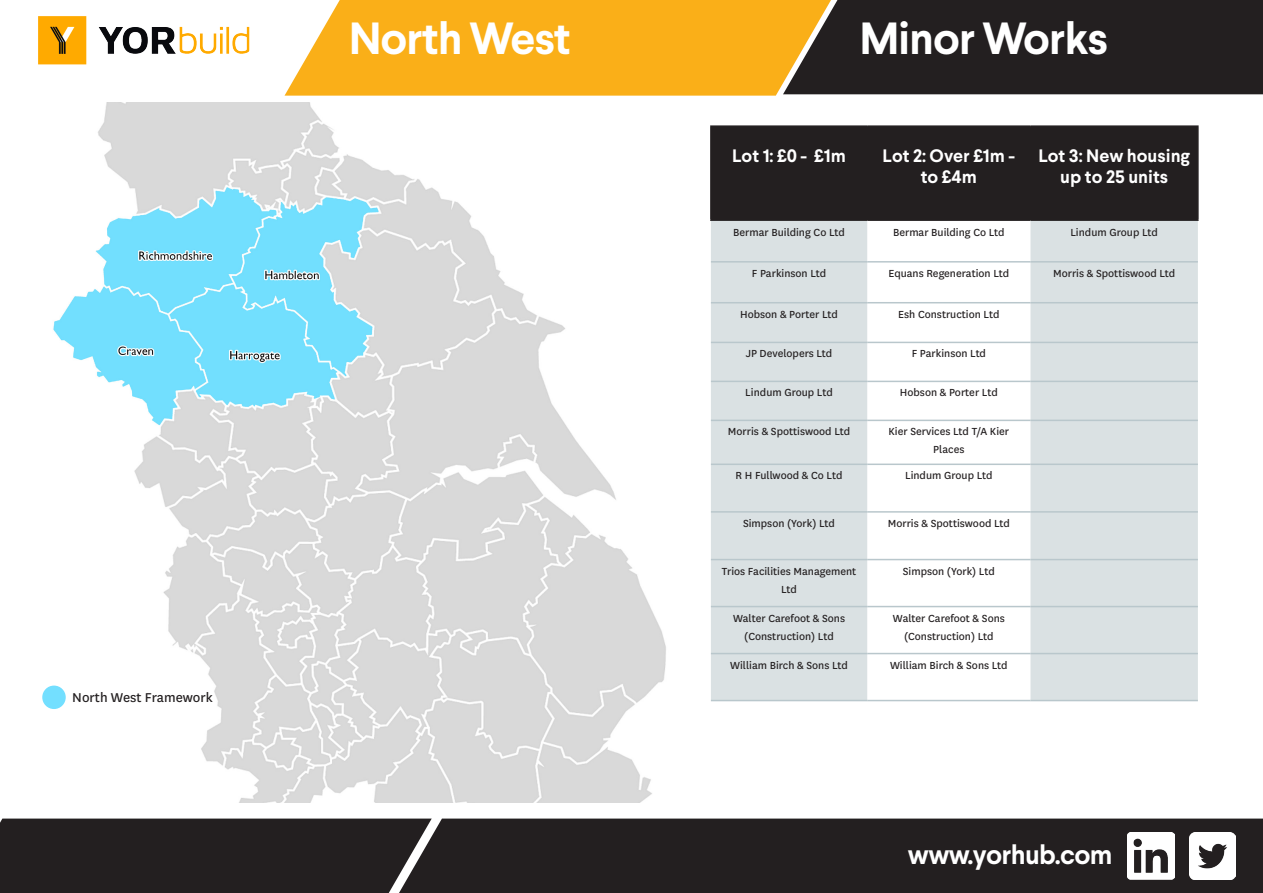
<style>
.page{position:relative;width:1263px;height:893px;background:#fff}
.page>*{position:absolute;margin:0;border:0;box-sizing:border-box;transform-origin:0 0}
.H1_Title___Black{font:700 45px "Larsseit";letter-spacing:-.025em;color:#fff}
.H1_Title___Black-2{font:700 27px "Larsseit";letter-spacing:-.025em;color:#fff}
.Subtitle___Black{font:700 18px/21px "Larsseit";color:#fff;text-align:center}
.t1{font:15px "National";color:#231f20}
.t2{font:12px/18px "National";color:#231f20;text-align:center}
</style>
<div class="page">
<img style="left:42px;top:102px;width:624px;height:701px">
<div style="left:0;top:819px;width:399px;height:74px;background:#231f20"></div>
<div style="left:399px;top:819px;width:864px;height:74px;background:#231f20"></div>
<img style="left:1189px;top:832px;width:46px;height:47px">
<img style="left:1128px;top:832px;width:46px;height:47px">
<div style="left:712px;top:127px;width:485px;height:92px;background:#231f20"></div>
<svg style="left:711px;top:221px;width:487px;height:479px;fill:#dae1e3"></svg>
<hr style="left:710px;top:125px;width:157px;height:2px;background:#231f20">
<hr style="left:710px;top:127px;width:2px;height:92px;background:#231f20">
<hr style="left:867px;top:125px;width:163px;height:2px;background:#231f20">
<hr style="left:866px;top:127px;width:2px;height:92px;background:#231f20">
<hr style="left:1030px;top:125px;width:168px;height:2px;background:#231f20">
<hr style="left:1030px;top:127px;width:1px;height:92px;background:#231f20">
<hr style="left:1197px;top:127px;width:1px;height:92px;background:#231f20">
<hr style="left:710px;top:219px;width:157px;height:2px;background:#231f20">
<hr style="left:867px;top:219px;width:163px;height:2px;background:#231f20">
<hr style="left:1030px;top:219px;width:168px;height:2px;background:#231f20">
<hr style="left:711px;top:261px;width:156px;height:2px;background:#b9c7cc">
<hr style="left:867px;top:261px;width:163px;height:2px;background:#b9c7cc">
<hr style="left:1030px;top:261px;width:168px;height:2px;background:#b9c7cc">
<hr style="left:711px;top:302px;width:156px;height:1px;background:#b9c7cc">
<hr style="left:867px;top:302px;width:163px;height:1px;background:#b9c7cc">
<hr style="left:1030px;top:302px;width:168px;height:1px;background:#b9c7cc">
<hr style="left:711px;top:342px;width:156px;height:1px;background:#b9c7cc">
<hr style="left:867px;top:342px;width:163px;height:1px;background:#b9c7cc">
<hr style="left:1030px;top:342px;width:168px;height:1px;background:#b9c7cc">
<hr style="left:711px;top:381px;width:156px;height:1px;background:#b9c7cc">
<hr style="left:867px;top:381px;width:163px;height:1px;background:#b9c7cc">
<hr style="left:1030px;top:381px;width:168px;height:1px;background:#b9c7cc">
<hr style="left:711px;top:420px;width:156px;height:1px;background:#b9c7cc">
<hr style="left:867px;top:420px;width:163px;height:1px;background:#b9c7cc">
<hr style="left:1030px;top:420px;width:168px;height:1px;background:#b9c7cc">
<hr style="left:711px;top:464px;width:156px;height:1px;background:#b9c7cc">
<hr style="left:867px;top:464px;width:163px;height:1px;background:#b9c7cc">
<hr style="left:1030px;top:464px;width:168px;height:1px;background:#b9c7cc">
<hr style="left:711px;top:511px;width:156px;height:2px;background:#b9c7cc">
<hr style="left:867px;top:511px;width:163px;height:2px;background:#b9c7cc">
<hr style="left:1030px;top:511px;width:168px;height:2px;background:#b9c7cc">
<hr style="left:711px;top:559px;width:156px;height:1px;background:#b9c7cc">
<hr style="left:867px;top:559px;width:163px;height:1px;background:#b9c7cc">
<hr style="left:1030px;top:559px;width:168px;height:1px;background:#b9c7cc">
<hr style="left:711px;top:606px;width:156px;height:1px;background:#b9c7cc">
<hr style="left:867px;top:606px;width:163px;height:1px;background:#b9c7cc">
<hr style="left:1030px;top:606px;width:168px;height:1px;background:#b9c7cc">
<hr style="left:711px;top:653px;width:156px;height:1px;background:#b9c7cc">
<hr style="left:867px;top:653px;width:163px;height:1px;background:#b9c7cc">
<hr style="left:1030px;top:653px;width:168px;height:1px;background:#b9c7cc">
<hr style="left:711px;top:700px;width:156px;height:1px;background:#b9c7cc">
<hr style="left:867px;top:700px;width:163px;height:1px;background:#b9c7cc">
<hr style="left:1030px;top:700px;width:168px;height:1px;background:#b9c7cc">
<div style="left:43px;top:686px;width:22px;height:22px;background:#73dfff;border-radius:50%"></div>
<div style="left:42px;top:686px;width:24px;height:23px;border:2px solid #73dfff;border-radius:50%"></div>
<img style="left:38px;top:16px;width:212px;height:49px">
<svg style="left:284px;top:0;width:547px;height:96px;background:#fab326"></svg>
<div style="left:783px;top:0;width:480px;height:94px;background:#231f20"></div>
<p class="t1" style="left:72px;top:687px;width:142px">North West Framework</p>
<p class="H1_Title___Black" style="left:349px;top:9px;width:224px">North West</p>
<p class="H1_Title___Black" style="left:859px;top:9px;width:250px">Minor Works</p>
<p class="H1_Title___Black" style="left:340px;top:9px;width:224px">North West</p>
<p class="Subtitle___Black" style="left:732px;top:145px;width:115px">Lot 1: £0 - £1m</p>
<p class="Subtitle___Black" style="left:882px;top:145px;width:134px">Lot 2: Over £1m - to £4m</p>
<p class="Subtitle___Black" style="left:1038px;top:145px;width:153px">Lot 3: New housing up to 25 units</p>
<p class="t2" style="left:733px;top:223px;width:113px">Bermar Building Co Ltd</p>
<p class="t2" style="left:893px;top:223px;width:113px">Bermar Building Co Ltd</p>
<p class="t2" style="left:1070px;top:223px;width:89px">Lindum Group Ltd</p>
<p class="t2" style="left:752px;top:263px;width:76px">F Parkinson Ltd</p>
<p class="t2" style="left:888px;top:263px;width:122px">Equans Regeneration Ltd</p>
<p class="t2" style="left:1053px;top:263px;width:124px">Morris &amp; Spottiswood Ltd</p>
<p class="t2" style="left:740px;top:304px;width:99px">Hobson &amp; Porter Ltd</p>
<p class="t2" style="left:898px;top:304px;width:103px">Esh Construction Ltd</p>
<p class="t2" style="left:746px;top:344px;width:88px">JP Developers Ltd</p>
<p class="t2" style="left:912px;top:344px;width:76px">F Parkinson Ltd</p>
<p class="t2" style="left:745px;top:383px;width:89px">Lindum Group Ltd</p>
<p class="t2" style="left:900px;top:383px;width:99px">Hobson &amp; Porter Ltd</p>
<p class="t2" style="left:728px;top:422px;width:124px">Morris &amp; Spottiswood Ltd</p>
<p class="t2" style="left:888px;top:422px;width:122px">Kier Services Ltd T/A Kier<br>Places</p>
<p class="t2" style="left:736px;top:466px;width:108px">R H Fullwood &amp; Co Ltd</p>
<p class="t2" style="left:905px;top:466px;width:89px">Lindum Group Ltd</p>
<p class="t2" style="left:743px;top:514px;width:93px">Simpson (York) Ltd</p>
<p class="t2" style="left:888px;top:514px;width:124px">Morris &amp; Spottiswood Ltd</p>
<p class="t2" style="left:722px;top:561px;width:136px">Trios Facilities Management<br>Ltd</p>
<p class="t2" style="left:903px;top:561px;width:93px">Simpson (York) Ltd</p>
<p class="t2" style="left:733px;top:608px;width:113px">Walter Carefoot &amp; Sons (Construction) Ltd</p>
<p class="t2" style="left:893px;top:608px;width:113px">Walter Carefoot &amp; Sons (Construction) Ltd</p>
<p class="t2" style="left:730px;top:655px;width:119px">William Birch &amp; Sons Ltd</p>
<p class="t2" style="left:890px;top:655px;width:119px">William Birch &amp; Sons Ltd</p>
<p class="H1_Title___Black-2" style="left:908px;top:837px;width:206px">www.yorhub.com</p>
</div>
